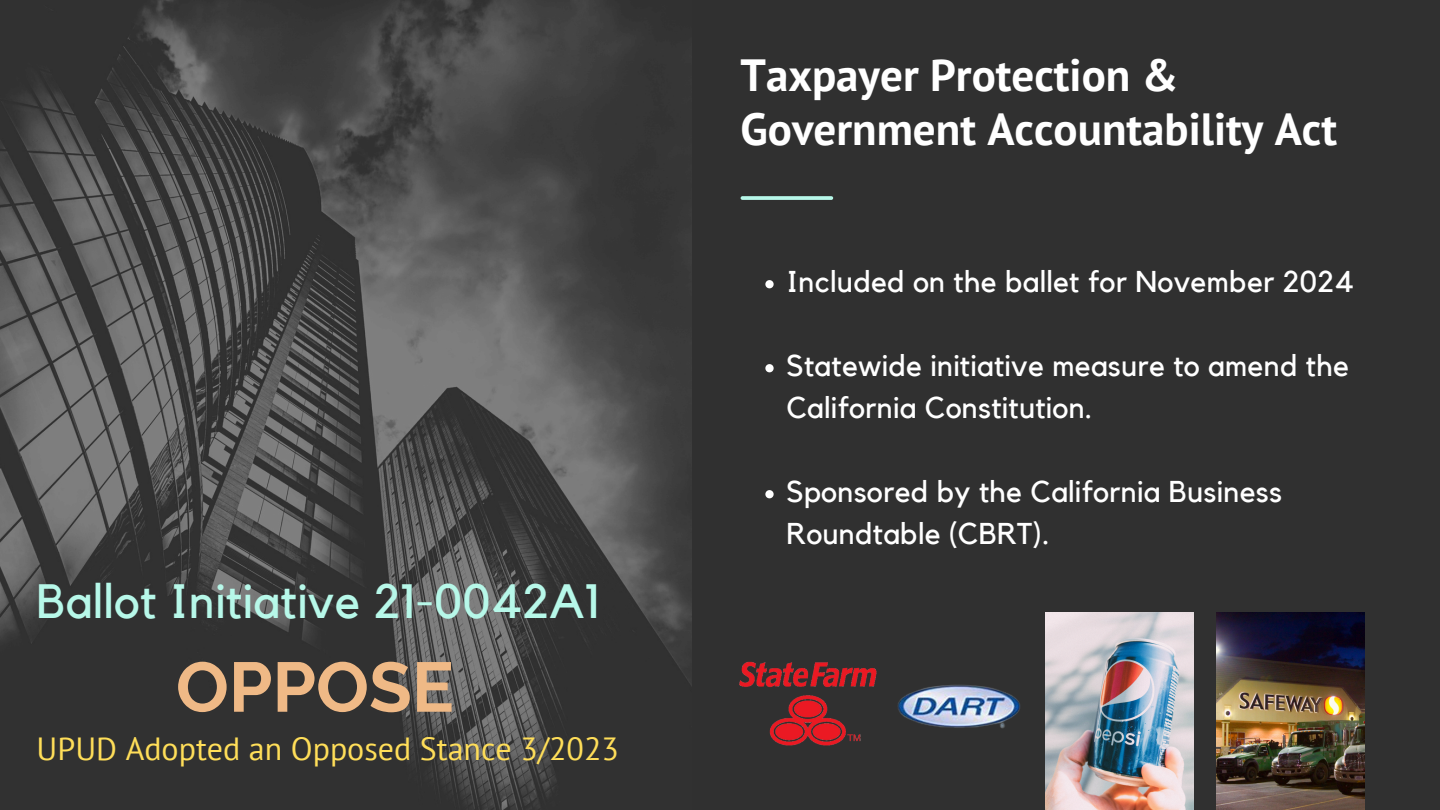
<style>
.page{position:relative;width:1440px;height:810px;background:#303030}
.page>*{position:absolute;margin:0;border:0;box-sizing:border-box;transform-origin:0 0}
.t1{font:700 70px "Raleway";color:#efb986}
.t2{font:48px "Kollektif";letter-spacing:.01em;color:#b7f8e9}
.t3{font:700 45px/54px "PT Sans";color:#fff}
.t4{font:32px "PT Sans";color:#ffde59}
.t5{font:30px/42px "Kollektif";letter-spacing:.01em;color:#fff}
</style>
<div class="page">
<img style="left:0;top:0;width:691px;height:810px">
<svg style="left:742px;top:196px;width:89px;height:4px"></svg>
<svg style="left:765px;top:280px;width:9px;height:8px"></svg>
<svg style="left:765px;top:364px;width:9px;height:8px"></svg>
<svg style="left:765px;top:490px;width:9px;height:8px"></svg>
<img style="left:897px;top:684px;width:123px;height:45px">
<img style="left:1046px;top:612px;width:148px;height:198px">
<img style="left:1216px;top:612px;width:148px;height:198px">
<img style="left:739px;top:661px;width:138px;height:85px">
<p class="t2" style="left:37px;top:580px;width:564px">Ballot Initiative 21-0042A1</p>
<h1 class="t1" style="left:176px;top:646px;width:280px">OPPOSE</h1>
<p class="t4" style="left:37px;top:727px;width:584px">UPUD Adopted an Opposed Stance 3/2023</p>
<h3 class="t3" style="left:741px;top:47px;width:598px">Taxpayer Protection &amp;<br>Government Accountability Act</h3>
<p class="t5" style="left:786px;top:262px;width:569px">Included on the ballet for November 2024</p>
<p class="t5" style="left:786px;top:346px;width:564px">Statewide initiative measure to amend the<br>California Constitution.</p>
<p class="t5" style="left:786px;top:472px;width:497px">Sponsored by the California Business<br>Roundtable (CBRT).</p>
</div>
